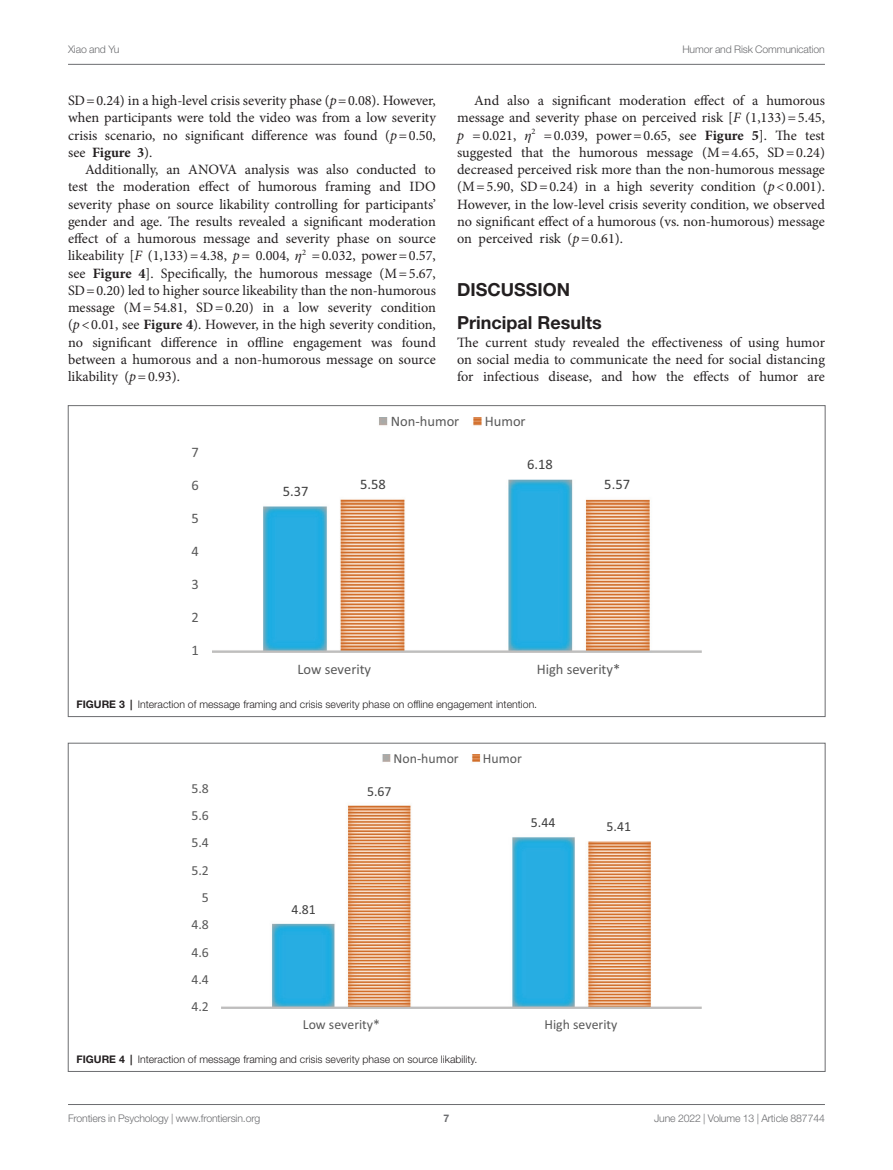
<style>
.page{position:relative;width:893px;height:1170px;background:#fff}
.page>*{position:absolute;margin:0;border:0;box-sizing:border-box;transform-origin:0 0}
.HEAD_2_after_HEAD_1{font:700 18px "Helvetica Neue LT Std";color:#231f20}
.HEAD_1{font:700 18px "Helvetica Neue LT Std";color:#231f20}
.t1{font:14.55px "Calibri";color:#595959}
.t2{font:14.55px "Calibri";color:#404040}
.TEXT{font:14.25px/17.2px "Minion Pro";letter-spacing:-.005em;color:#231f20;text-align:justify}
.TEXT_FLUSH{font:14.25px/17.2px "Minion Pro";letter-spacing:-.005em;color:#231f20;text-align:justify}
.t3{font:13.8px "Calibri";color:#595959}
.t4{font:13.8px "Calibri";color:#404040}
.FIG_LEG{font:300 10.5px "Helvetica Neue LT Std";color:#231f20}
.t5{font:300 10.5px "Helvetica Neue LT Std";letter-spacing:-.015em;color:#6c6d70}
.t6{font:700 10.5px "Helvetica Neue LT Std";color:#6c6d70}
.s1{font-style:italic}
.s2{font-weight:700}
.s3{font-family:"STIX General";font-style:italic}
</style>
<div class="page">
<hr style="left:68px;top:64px;width:757px;height:1px;background:#6c6d70">
<hr style="left:68px;top:1104px;width:757px;height:1px;background:#6c6d70">
<img style="left:212px;top:417px;width:490px;height:235px">
<img style="left:222px;top:755px;width:480px;height:253px">
<p class="t5" style="left:68px;top:42px;width:53px">Xiao and Yu</p>
<p class="t5" style="left:682px;top:42px;width:144px">Humor and Risk Communication</p>
<p class="TEXT" style="left:68px;top:92px;width:369px">SD=0.24) in a high-level crisis severity phase (<span class="s1">p</span>=0.08). However, when participants were told the video was from a low severity crisis scenario, no significant difference was found (<span class="s1">p</span>=0.50, see <span class="s2">Figure 3</span>).</p>
<p class="TEXT" style="left:68px;top:161px;width:369px;text-indent:17px">Additionally, an ANOVA analysis was also conducted to test the moderation effect of humorous framing and IDO severity phase on source likability controlling for participants’ gender and age. The results revealed a significant moderation effect of a humorous message and severity phase on source likeability [<span class="s1">F</span> (1,133)=4.38, <span class="s1">p=</span> 0.004, <span class="s3">η</span><sup>2</sup> =0.032, power=0.57, see <span class="s2">Figure 4</span>]. Specifically, the humorous message (M=5.67, SD=0.20) led to higher source likeability than the non-humorous message (M=54.81, SD=0.20) in a low severity condition (<span class="s1">p</span>&lt;0.01, see <span class="s2">Figure 4</span>). However, in the high severity condition, no significant difference in offline engagement was found between a humorous and a non-humorous message on source likability (<span class="s1">p</span>=0.93).</p>
<p class="TEXT" style="left:457px;top:92px;width:369px;text-indent:17px">And also a significant moderation effect of a humorous message and severity phase on perceived risk [<span class="s1">F</span> (1,133)=5.45, <span class="s1">p</span> =0.021, <span class="s3">η</span><sup>2</sup> =0.039, power=0.65, see <span class="s2">Figure 5</span>]. The test suggested that the humorous message (M=4.65, SD=0.24) decreased perceived risk more than the non-humorous message (M=5.90, SD=0.24) in a high severity condition (<span class="s1">p</span>&lt;0.001).<br>However, in the low-level crisis severity condition, we observed no significant effect of a humorous (vs. non-humorous) message on perceived risk (<span class="s1">p</span>=0.61).</p>
<p class="HEAD_1" style="left:457px;top:279px;width:115px">DISCUSSION</p>
<p class="HEAD_2_after_HEAD_1" style="left:457px;top:312px;width:146px">Principal Results</p>
<p class="TEXT_FLUSH" style="left:457px;top:333px;width:369px">The current study revealed the effectiveness of using humor on social media to communicate the need for social distancing for infectious disease, and how the effects of humor are</p>
<p class="t1" style="left:191px;top:442px;width:9px">7</p>
<p class="t1" style="left:191px;top:475px;width:9px">6</p>
<p class="t1" style="left:191px;top:508px;width:9px">5</p>
<p class="t1" style="left:191px;top:541px;width:9px">4</p>
<p class="t1" style="left:191px;top:574px;width:9px">3</p>
<p class="t1" style="left:191px;top:607px;width:9px">2</p>
<p class="t1" style="left:191px;top:640px;width:9px">1</p>
<p class="t1" style="left:391px;top:411px;width:70px">Non-humor</p>
<p class="t1" style="left:485px;top:411px;width:42px">Humor</p>
<p class="t2" style="left:283px;top:481px;width:27px">5.37</p>
<p class="t2" style="left:527px;top:454px;width:27px">6.18</p>
<p class="t2" style="left:360px;top:474px;width:27px">5.58</p>
<p class="t2" style="left:604px;top:474px;width:27px">5.57</p>
<p class="t1" style="left:297px;top:659px;width:75px">Low severity</p>
<p class="t1" style="left:537px;top:659px;width:85px">High severity*</p>
<p class="FIG_LEG" style="left:77px;top:698px;width:462px"><span class="s2">FIGURE 3 |</span> Interaction of message framing and crisis severity phase on offline engagement intention.</p>
<p class="t3" style="left:191px;top:778px;width:19px">5.8</p>
<p class="t3" style="left:191px;top:805px;width:19px">5.6</p>
<p class="t3" style="left:191px;top:833px;width:19px">5.4</p>
<p class="t3" style="left:191px;top:860px;width:19px">5.2</p>
<p class="t3" style="left:202px;top:887px;width:8px">5</p>
<p class="t3" style="left:191px;top:915px;width:19px">4.8</p>
<p class="t3" style="left:191px;top:942px;width:19px">4.6</p>
<p class="t3" style="left:191px;top:969px;width:19px">4.4</p>
<p class="t3" style="left:191px;top:997px;width:19px">4.2</p>
<p class="t3" style="left:394px;top:748px;width:67px">Non-humor</p>
<p class="t3" style="left:483px;top:748px;width:40px">Humor</p>
<p class="t4" style="left:291px;top:899px;width:26px">4.81</p>
<p class="t4" style="left:367px;top:781px;width:26px">5.67</p>
<p class="t4" style="left:531px;top:813px;width:26px">5.44</p>
<p class="t4" style="left:607px;top:817px;width:26px">5.41</p>
<p class="t3" style="left:303px;top:1015px;width:79px">Low severity*</p>
<p class="t3" style="left:545px;top:1015px;width:74px">High severity</p>
<p class="FIG_LEG" style="left:77px;top:1052px;width:402px"><span class="s2">FIGURE 4 |</span> Interaction of message framing and crisis severity phase on source likability.</p>
<p class="t5" style="left:68px;top:1111px;width:194px">Frontiers in Psychology | www.frontiersin.org</p>
<p class="t6" style="left:444px;top:1111px;width:7px">7</p>
<p class="t5" style="left:654px;top:1111px;width:172px">June 2022 | Volume 13 | Article 887744</p>
</div>
